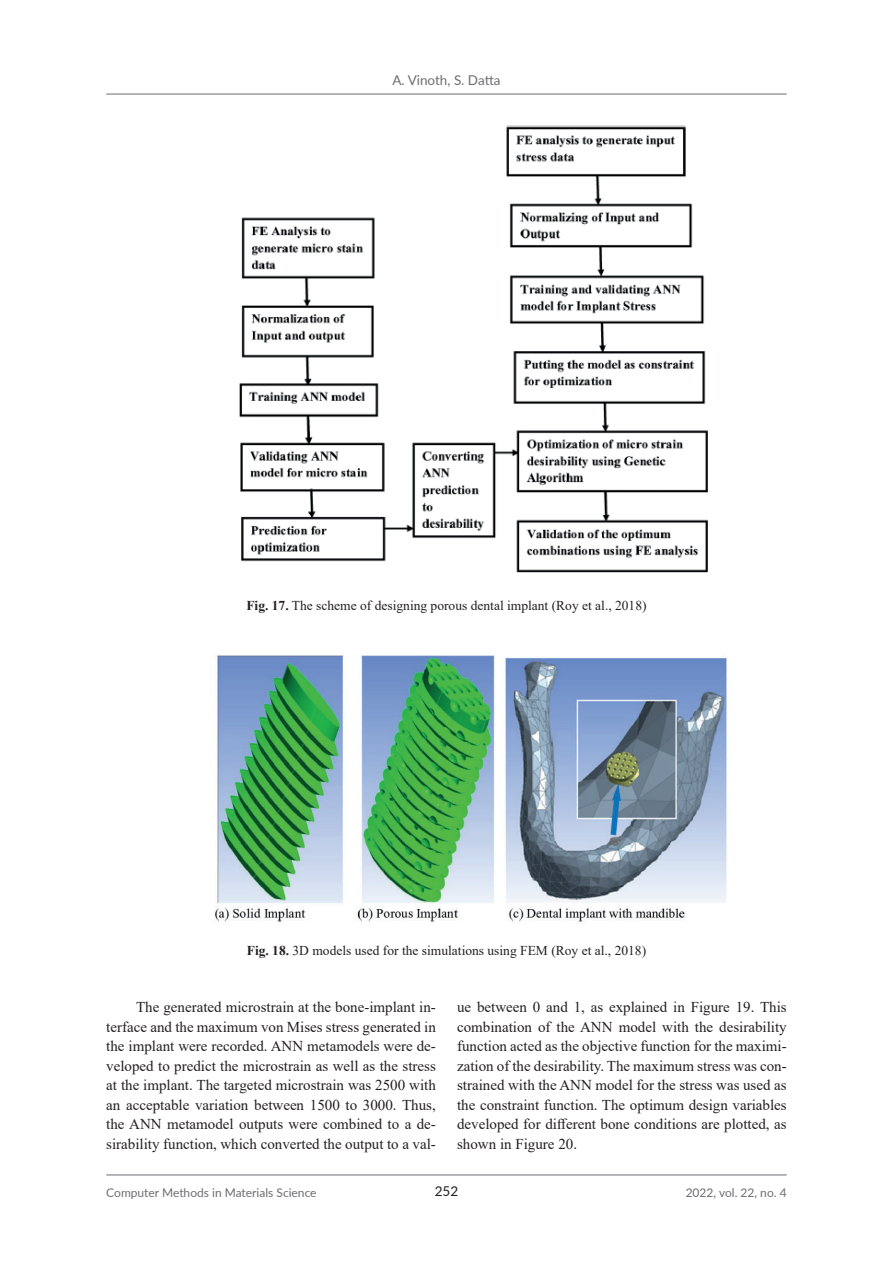
<style>
.page{position:relative;width:893px;height:1263px;background:#fff}
.page>*{position:absolute;margin:0;border:0;box-sizing:border-box;transform-origin:0 0}
.tresc{font:15px/19.5px "Times New Roman";color:#231f20;text-align:justify}
.opis_rysunku{font:13.5px "Times New Roman";color:#231f20}
.t1{font:13.5px "Lato";color:#6c6d70}
.t2{font:13.5px "Lato";color:#231f20}
.t3{font:12px "Lato";color:#6c6d70}
.s1{font-weight:700}
</style>
<div class="page">
<hr style="left:106px;top:1174px;width:681px;height:1px;background:#6c6d70">
<hr style="left:106px;top:94px;width:681px;height:1px;background:#6c6d70">
<img style="left:239px;top:125px;width:469px;height:448px">
<img style="left:215px;top:655px;width:512px;height:267px">
<p class="t1" style="left:392px;top:71px;width:110px">A. Vinoth, S. Datta</p>
<p class="opis_rysunku" style="left:246px;top:596px;width:402px"><span class="s1">Fig. 17.</span> The scheme of designing porous dental implant (Roy et al., 2018)</p>
<p class="opis_rysunku" style="left:247px;top:941px;width:401px"><span class="s1">Fig. 18.</span> 3D models used for the simulations using FEM (Roy et al., 2018)</p>
<p class="tresc" style="left:106px;top:997px;width:331px;text-indent:30px">The generated microstrain at the bone-implant in&shy;terface and the maximum von Mises stress generated in the implant were recorded. ANN metamodels were de&shy;veloped to predict the microstrain as well as the stress at the implant. The targeted microstrain was 2500 with an acceptable variation between 1500 to 3000. Thus, the ANN metamodel outputs were combined to a de&shy;sirability function, which converted the output to a val-</p>
<p class="tresc" style="left:457px;top:997px;width:331px">ue between 0 and 1, as explained in Figure 19. This combination of the ANN model with the desirability function acted as the objective function for the maximi&shy;zation of the desirability. The maximum stress was con&shy;strained with the ANN model for the stress was used as the constraint function. The optimum design variables developed for different bone conditions are plotted, as shown in Figure 20.</p>
<p class="t2" style="left:435px;top:1181px;width:25px">252</p>
<p class="t3" style="left:106px;top:1183px;width:212px">Computer Methods in Materials Science</p>
<p class="t3" style="left:686px;top:1183px;width:102px">2022, vol. 22, no. 4</p>
</div>
